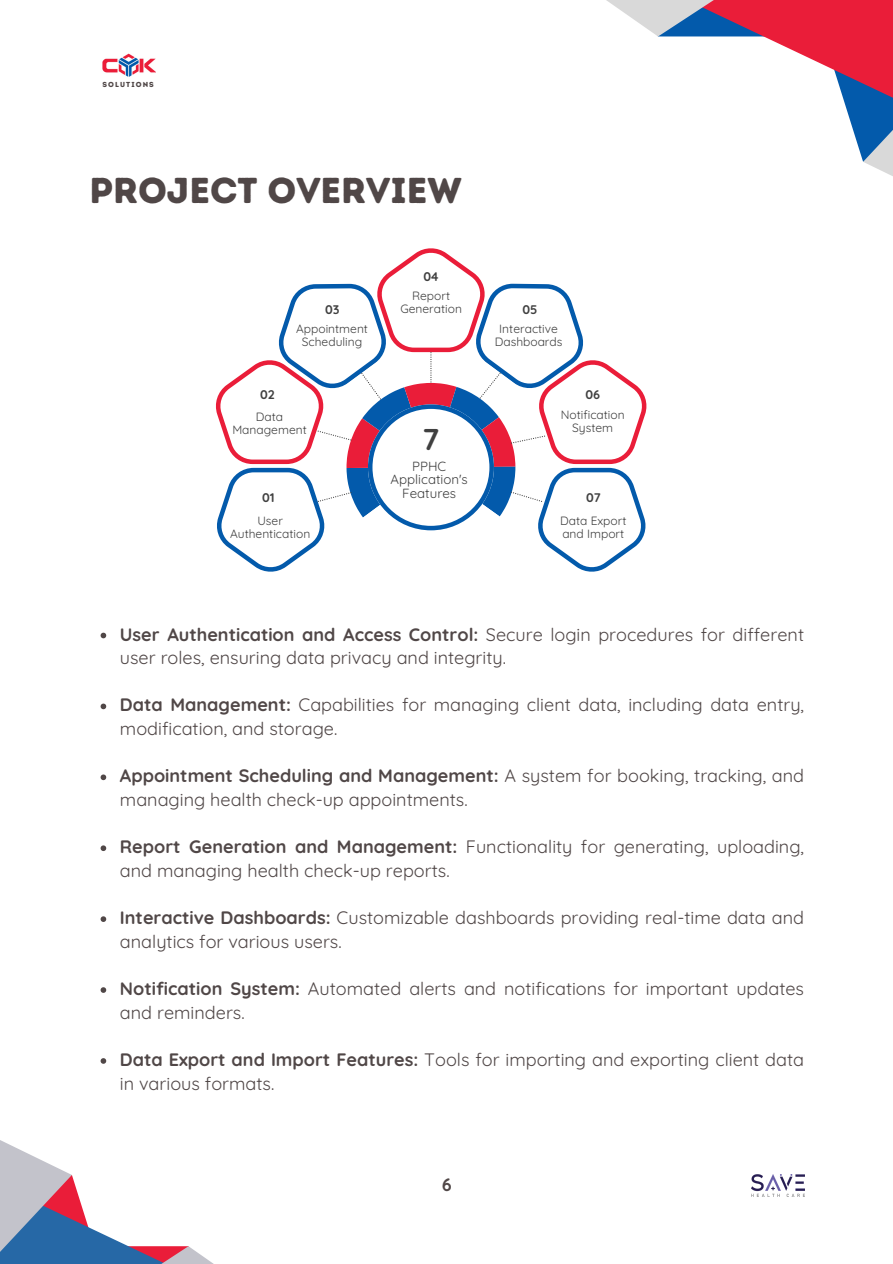
<style>
.page{position:relative;width:893px;height:1264px;background:#fff}
.page>*{position:absolute;margin:0;border:0;box-sizing:border-box;transform-origin:0 0}
.t1{font:36px "Intro Rust Base";color:#504747}
.t2{font:700 30.3px "Quicksand";color:#404040}
.t3{font:18px/23.7px "Quicksand";color:#504747}
.t4{font:700 18px "Quicksand";color:#504747}
.t5{font:13.2px/13.6px "Quicksand";color:#404040;text-align:center}
.t6{font:700 12.6px "Quicksand";color:#404040}
.t7{font:12px/13px "Quicksand";color:#404040;text-align:center}
.t8{font:7.2px "Intro Rust Base";letter-spacing:.15em;color:#504747}
.s1{font-weight:700}
</style>
<div class="page">
<svg style="left:0;top:1140px;width:212px;height:123px"></svg>
<img style="left:102px;top:53px;width:54px;height:24px">
<img style="left:751px;top:1174px;width:53px;height:22px">
<svg style="left:216px;top:0;width:676px;height:572px"></svg>
<svg style="left:101px;top:632px;width:5px;height:6px"></svg>
<svg style="left:101px;top:703px;width:5px;height:6px"></svg>
<svg style="left:101px;top:774px;width:5px;height:6px"></svg>
<svg style="left:101px;top:845px;width:5px;height:6px"></svg>
<svg style="left:101px;top:916px;width:5px;height:6px"></svg>
<svg style="left:101px;top:987px;width:5px;height:5px"></svg>
<svg style="left:101px;top:1058px;width:5px;height:5px"></svg>
<p class="t8" style="left:102px;top:80px;width:53px">SOLUTIONS</p>
<h1 class="t1" style="left:89px;top:169px;width:374px">PROJECT OVERVIEW</h1>
<p class="t6" style="left:423px;top:268px;width:17px">04</p>
<p class="t6" style="left:325px;top:301px;width:16px">03</p>
<p class="t7" style="left:400px;top:289px;width:63px">Report<br>Generation</p>
<p class="t6" style="left:522px;top:301px;width:16px">05</p>
<p class="t7" style="left:296px;top:322px;width:73px">Appointment<br>Scheduling</p>
<p class="t7" style="left:495px;top:322px;width:69px">Interactive<br>Dashboards</p>
<p class="t6" style="left:260px;top:386px;width:16px">02</p>
<p class="t6" style="left:585px;top:386px;width:16px">06</p>
<p class="t7" style="left:232px;top:409px;width:76px">Data<br>Management</p>
<p class="t2" style="left:422px;top:419px;width:18px">7</p>
<p class="t7" style="left:560px;top:408px;width:65px">Notification<br>System</p>
<p class="t6" style="left:262px;top:489px;width:14px">01</p>
<p class="t5" style="left:390px;top:459px;width:79px">PPHC<br>Application's<br>Features</p>
<p class="t6" style="left:586px;top:489px;width:16px">07</p>
<p class="t7" style="left:230px;top:513px;width:82px">User<br>Authentication</p>
<p class="t7" style="left:560px;top:513px;width:68px;text-align:left">Data Export and Import</p>
<p class="t3" style="left:120px;top:622px;width:685px"><span class="s1">User Authentication and Access Control:</span> Secure login procedures for different user roles, ensuring data privacy and integrity.</p>
<p class="t3" style="left:120px;top:693px;width:685px"><span class="s1">Data Management:</span> Capabilities for managing client data, including data entry, modification, and storage.</p>
<p class="t3" style="left:120px;top:763px;width:685px"><span class="s1">Appointment Scheduling and Management:</span> A system for booking, tracking, and managing health check-up appointments.</p>
<p class="t3" style="left:120px;top:834px;width:685px"><span class="s1">Report Generation and Management:</span> Functionality for generating, uploading, and managing health check-up reports.</p>
<p class="t3" style="left:120px;top:905px;width:685px"><span class="s1">Interactive Dashboards:</span> Customizable dashboards providing real-time data and analytics for various users.</p>
<p class="t3" style="left:120px;top:976px;width:685px"><span class="s1">Notification System:</span> Automated alerts and notifications for important updates and reminders.</p>
<p class="t3" style="left:120px;top:1047px;width:685px"><span class="s1">Data Export and Import Features:</span> Tools for importing and exporting client data in various formats.</p>
<p class="t4" style="left:441px;top:1172px;width:11px">6</p>
</div>
